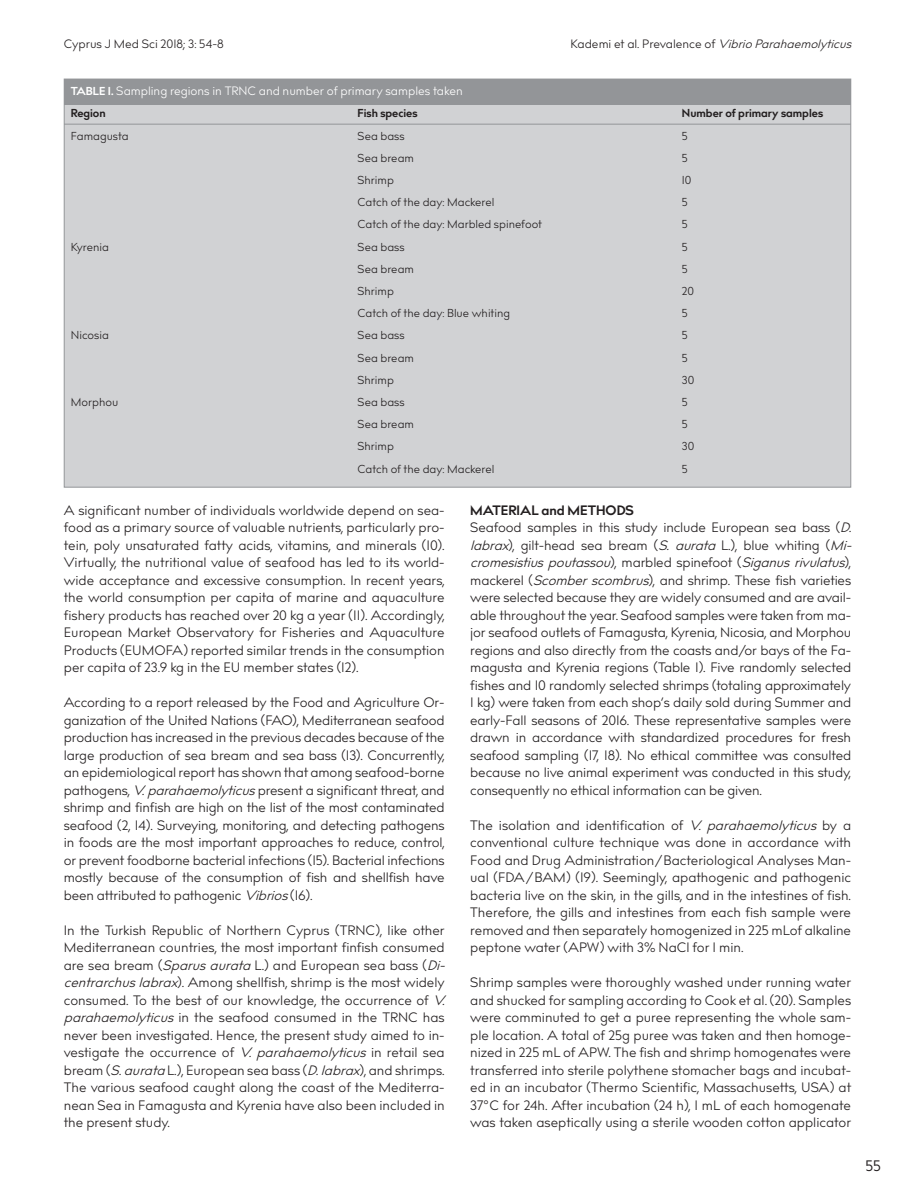
<style>
.page{position:relative;width:915px;height:1191px;background:#fff}
.page>*{position:absolute;margin:0;border:0;box-sizing:border-box;transform-origin:0 0}
.t1{font:15px "billcorporatenarrow";color:#231f20}
.t2{font:13.5px/17.5px "billcorporatenarrow";letter-spacing:-.01em;color:#231f20;text-align:justify}
.t3{font:12px "billcorporatenarrow";color:#231f20}
.t4{font:12px "billcorporatenarrow";color:#fff}
.t5{font:11.4px "billcorporatenarrow";color:#231f20}
.t6{font:700 11.4px "billcorporatenarrow";color:#231f20}
.s1{font-style:italic}
.s2{font-weight:700;font-size:11.4px}
.s3{font-weight:700}
</style>
<div class="page">
<div style="left:64px;top:79px;width:786px;height:408px;background:#d1d2d4;border:1px solid #939598"></div>
<div style="left:64px;top:79px;width:786px;height:25px;background:#939598"></div>
<hr style="left:64px;top:124px;width:786px;height:1px;background:#939598">
<p class="t3" style="left:64px;top:36px;width:161px">Cyprus J Med Sci 2018; 3: 54-8</p>
<p class="t3" style="left:570px;top:36px;width:287px">Ka d e m i e t a l . P r eva l e n c e o f <span class="s1">VibrioParahaemolyticus</span></p>
<p class="t4" style="left:71px;top:82px;width:393px"><span class="s2">TABLE 1.</span> Sampling regions in TRNC and number of primary samples taken</p>
<p class="t6" style="left:71px;top:105px;width:36px">Region</p>
<p class="t6" style="left:357px;top:105px;width:61px">Fish species</p>
<p class="t6" style="left:681px;top:105px;width:143px">Number of primary samples</p>
<p class="t5" style="left:71px;top:127px;width:59px">Famagusta</p>
<p class="t5" style="left:357px;top:127px;width:48px">Sea bass</p>
<p class="t5" style="left:681px;top:127px;width:7px">5</p>
<p class="t5" style="left:357px;top:150px;width:58px">Sea bream</p>
<p class="t5" style="left:681px;top:150px;width:7px">5</p>
<p class="t5" style="left:357px;top:172px;width:38px">Shrimp</p>
<p class="t5" style="left:681px;top:172px;width:11px">10</p>
<p class="t5" style="left:357px;top:194px;width:138px">Catch of the day: Mackerel</p>
<p class="t5" style="left:681px;top:194px;width:7px">5</p>
<p class="t5" style="left:357px;top:216px;width:186px">Catch of the day: Marbled spinefoot</p>
<p class="t5" style="left:681px;top:216px;width:7px">5</p>
<p class="t5" style="left:71px;top:238px;width:40px">Kyrenia</p>
<p class="t5" style="left:357px;top:238px;width:48px">Sea bass</p>
<p class="t5" style="left:681px;top:238px;width:7px">5</p>
<p class="t5" style="left:357px;top:261px;width:58px">Sea bream</p>
<p class="t5" style="left:681px;top:261px;width:7px">5</p>
<p class="t5" style="left:357px;top:283px;width:38px">Shrimp</p>
<p class="t5" style="left:681px;top:283px;width:14px">20</p>
<p class="t5" style="left:357px;top:305px;width:154px">Catch of the day: Blue whiting</p>
<p class="t5" style="left:681px;top:305px;width:7px">5</p>
<p class="t5" style="left:71px;top:327px;width:40px">Nicosia</p>
<p class="t5" style="left:357px;top:327px;width:48px">Sea bass</p>
<p class="t5" style="left:681px;top:327px;width:7px">5</p>
<p class="t5" style="left:357px;top:349px;width:58px">Sea bream</p>
<p class="t5" style="left:681px;top:349px;width:7px">5</p>
<p class="t5" style="left:357px;top:372px;width:38px">Shrimp</p>
<p class="t5" style="left:681px;top:372px;width:14px">30</p>
<p class="t5" style="left:71px;top:394px;width:49px">Morphou</p>
<p class="t5" style="left:357px;top:394px;width:48px">Sea bass</p>
<p class="t5" style="left:681px;top:394px;width:7px">5</p>
<p class="t5" style="left:357px;top:416px;width:58px">Sea bream</p>
<p class="t5" style="left:681px;top:416px;width:7px">5</p>
<p class="t5" style="left:357px;top:438px;width:38px">Shrimp</p>
<p class="t5" style="left:681px;top:438px;width:14px">30</p>
<p class="t5" style="left:357px;top:460px;width:138px">Catch of the day: Mackerel</p>
<p class="t5" style="left:681px;top:460px;width:7px">5</p>
<p class="t2" style="left:64px;top:501px;width:382px">A significant number of individuals worldwide depend on sea&shy;food as a primary source of valuable nutrients, particularly pro&shy;tein, poly unsaturated fatty acids, vitamins, and minerals (10).<br>Virtually, the nutritional value of seafood has led to its world&shy;wide acceptance and excessive consumption. In recent years, the world consumption per capita of marine and aquaculture fishery products has reached over 20 kg a year (11). Accordingly, European Market Observatory for Fisheries and Aquaculture Products (EUMOFA) reported similar trends in the consumption per capita of 23.9 kg in the EU member states (12).</p>
<p class="t2" style="left:64px;top:694px;width:382px">According to a report released by the Food and Agriculture Or&shy;ganization of the United Nations (FAO), Mediterranean seafood production has increased in the previous decades because of the large production of sea bream and sea bass (13). Concurrently, an epidemiological report has shown that among seafood-borne pathogens, <span class="s1">V.parahaemolyticus</span>present a significant threat, and shrimp and finfish are high on the list of the most contaminated seafood (2, 14). Surveying, monitoring, and detecting pathogens in foods are the most important approaches to reduce, control, or prevent foodborne bacterial infections (15). Bacterial infections mostly because of the consumption of fish and shellfish have been attributed to pathogenic <span class="s1">Vibrios</span>(16).</p>
<p class="t2" style="left:64px;top:921px;width:387px;text-align:left">In the Turkish Republic of Northern Cyprus (TRNC), like other Mediterranean countries, the most important finfish consumed are sea bream (<span class="s1">Sparusaurata</span>L.) and European sea bass (<span class="s1">Di&shy;centrarchuslabrax</span>). Among shellfish, shrimp is the most widely consumed. To the best of our knowledge, the occurrence of <span class="s1">V. parahaemolyticus</span>in the seafood consumed in the TRNC has never been investigated. Hence, the present study aimed to in&shy;vestigate the occurrence of <span class="s1">V.parahaemolyticus</span>in retail sea bream (<span class="s1">S.aurata</span>L.), European sea bass (<span class="s1">D.labrax</span>), and shrimps.<br>The various seafood caught along the coast of the Mediterra&shy;nean Sea in Famagusta and Kyrenia have also been included in the present study.</p>
<p class="t2" style="left:470px;top:501px;width:387px;text-align:left"><span class="s3">MATERIAL and METHODS<br></span>Seafood samples in this study include European sea bass (<span class="s1">D. labrax</span>), gilt-head sea bream (<span class="s1">S.aurata</span>L.), blue whiting (<span class="s1">Mi&shy;cromesistiuspoutassou</span>), m a r b l e d s p i n e fo o t ( <span class="s1">Siganusrivulatus</span>), mackerel (<span class="s1">Scomberscombrus</span>), and shrimp. These fish varieties were selected because they are widely consumed and are avail&shy;able throughout the year. Seafood samples were taken from ma&shy;jor seafood outlets of Famagusta, Kyrenia, Nicosia, and Morphou regions and also directly from the coasts and/or bays of the Fa&shy;magusta and Kyrenia regions (Table 1). Five randomly selected fishes and 10 randomly selected shrimps (totaling approximately 1 kg) were taken from each shop’s daily sold during Summer and early-Fall seasons of 2016. These representative samples were drawn in accordance with standardized procedures for fresh seafood sampling (17, 18). No ethical committee was consulted because no live animal experiment was conducted in this study, consequently no ethical information can be given.</p>
<p class="t2" style="left:470px;top:816px;width:382px">The isolation and identification of <span class="s1">V.parahaemolyticus</span>by a conventional culture technique was done in accordance with Food and Drug Administration/Bacteriological Analyses Man&shy;ual (FDA/BAM) (19). Seemingly, apathogenic and pathogenic bacteria live on the skin, in the gills, and in the intestines of fish.<br>Therefore, the gills and intestines from each fish sample were removed and then separately homogenized in 225 mLof alkaline peptone water (APW) with 3% NaCl for 1 min.</p>
<p class="t2" style="left:470px;top:974px;width:382px">Shrimp samples were thoroughly washed under running water and shucked for sampling according to Cook et al. (20). Samples were comminuted to get a puree representing the whole sam&shy;ple location. A total of 25g puree was taken and then homoge&shy;nized in 225 mL of APW. The fish and shrimp homogenates were transferred into sterile polythene stomacher bags and incubat&shy;ed in an incubator (Thermo Scientific, Massachusetts, USA) at 37°C for 24h. After incubation (24 h), 1 mL of each homogenate was taken aseptically using a sterile wooden cotton applicator</p>
<p class="t1" style="left:865px;top:1155px;width:17px">55</p>
</div>
